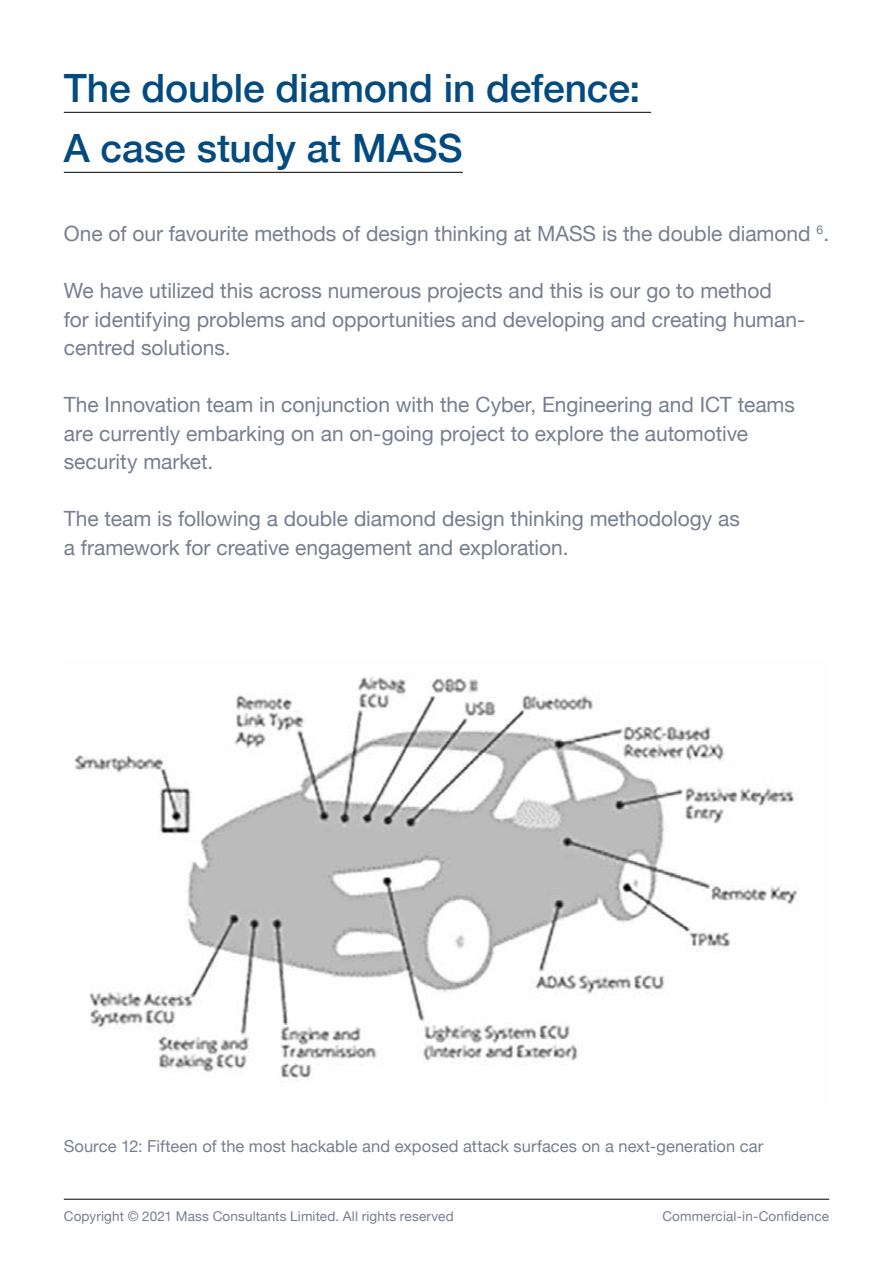
<style>
.page{position:relative;width:893px;height:1263px;background:#fff}
.page>*{position:absolute;margin:0;border:0;box-sizing:border-box;transform-origin:0 0}
.t1{font:500 39px/60px "Helvetica Neue";letter-spacing:-.005em;color:#034a7f}
.t2{font:21px/28.5px "Helvetica Neue";letter-spacing:-.005em;color:#767f90}
.t3{font:16.5px "Helvetica Neue";letter-spacing:.005em;color:#767f90}
.t4{font:13.5px "Helvetica Neue";letter-spacing:.01em;color:#767f90}
</style>
<div class="page">
<hr style="left:64px;top:1199px;width:765px;height:1px;background:#000">
<hr style="left:64px;top:112px;width:587px;height:1px;background:#000">
<hr style="left:64px;top:172px;width:399px;height:1px;background:#000">
<img style="left:74px;top:676px;width:725px;height:405px">
<h1 class="t1" style="left:64px;top:55px;width:578px">The double diamond in defence:<br>A case study at MASS</h1>
<p class="t2" style="left:64px;top:221px;width:767px">One of our favourite methods of design thinking at MASS is the double diamond <sup>6</sup>.</p>
<p class="t2" style="left:64px;top:278px;width:743px">We have utilized this across numerous projects and this is our go to method<br>for identifying problems and opportunities and developing and creating human&shy;centred solutions.</p>
<p class="t2" style="left:64px;top:392px;width:733px">The Innovation team in conjunction with the Cyber, Engineering and ICT teams are currently embarking on an on-going project to explore the automotive security market.</p>
<p class="t2" style="left:64px;top:506px;width:678px">The team is following a double diamond design thinking methodology as a framework for creative engagement and exploration.</p>
<p class="t3" style="left:64px;top:1134px;width:701px">Source 12: Fifteen of the most hackable and exposed attack surfaces on a next-generation car</p>
<p class="t4" style="left:64px;top:1206px;width:391px">Copyright © 2021 Mass Consultants Limited. All rights reserved</p>
<p class="t4" style="left:662px;top:1206px;width:168px">Commercial-in-Confidence</p>
</div>
